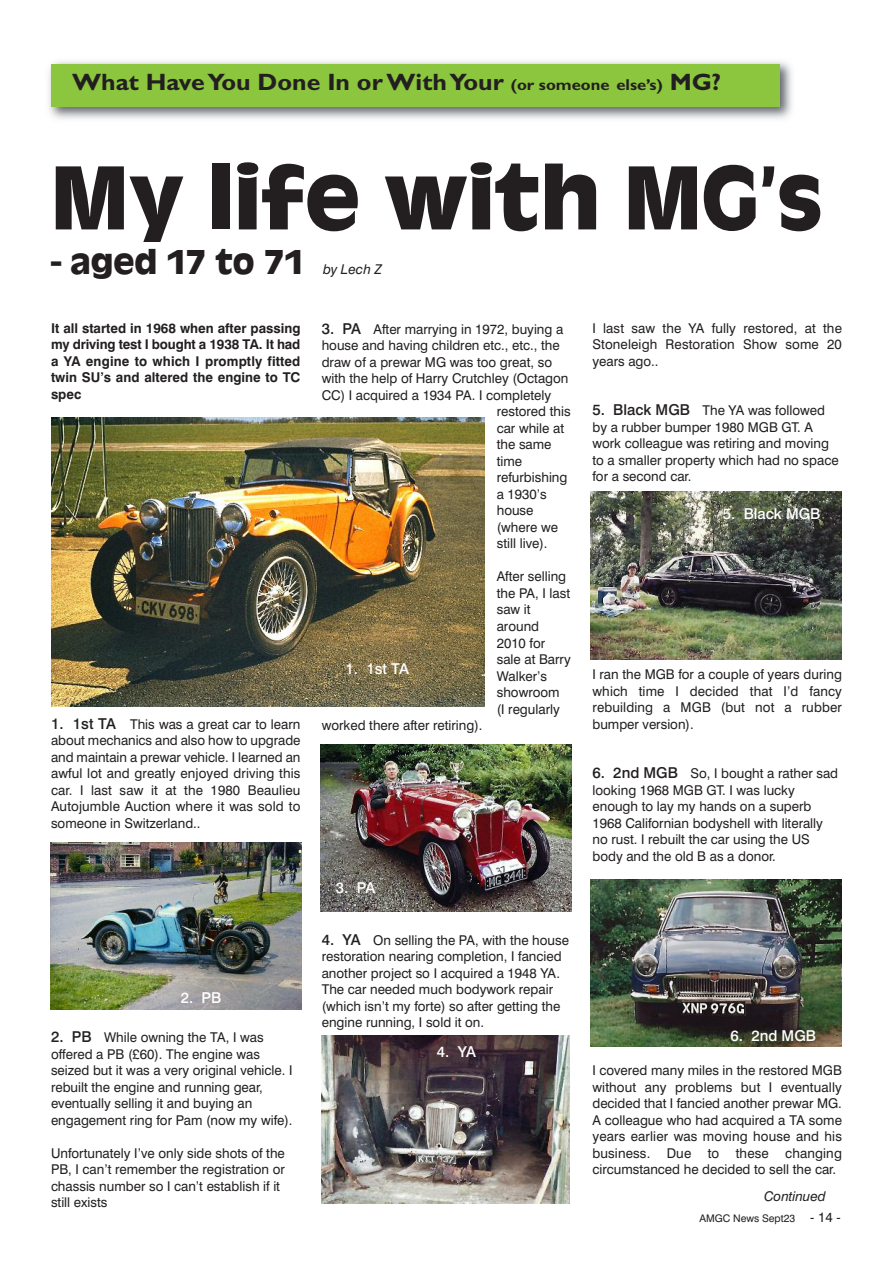
<style>
.page{position:relative;width:893px;height:1263px;background:#fff}
.page>*{position:absolute;margin:0;border:0;box-sizing:border-box;transform-origin:0 0}
.t1{font:700 94.5px "Antique Oli T";color:#231f20}
.t2{font:700 36px "Antique Oli T";color:#231f20}
.t3{font:700 23.7px "Gill Sans";color:#231f20;scale:1.05 1}
.t4{font:500 15px "Swiss 721 BT";color:#fff}
.t5{font:13.5px/16.5px "Swiss 721 BT";color:#231f20}
.t6{font:700 13.5px/16.5px "Swiss 721 BT";letter-spacing:.005em;color:#231f20;text-align:justify}
.t7{font:italic 13.5px "Swiss 721 BT";color:#231f20}
.t8{font:10.5px "Swiss 721 BT";color:#231f20}
.s1{font-size:15.75px}
.s2{font-weight:500;font-size:15px}
.s3{font-size:13.5px}
</style>
<div class="page">
<img style="left:49px;top:61px;width:743px;height:58px">
<div style="left:51px;top:64px;width:728px;height:42px;background:#8bc63e"></div>
<img style="left:51px;top:417px;width:434px;height:289px">
<img style="left:50px;top:842px;width:251px;height:167px">
<img style="left:321px;top:744px;width:251px;height:168px">
<img style="left:591px;top:492px;width:251px;height:167px">
<img style="left:591px;top:879px;width:251px;height:168px">
<img style="left:321px;top:1036px;width:248px;height:167px">
<h3 class="t3" style="left:72px;top:73px;width:620px">What HaveYou Done In orWithYour <span class="s1">(or someone else’s)</span> MG?</h3>
<h1 class="t1" style="left:51px;top:142px;width:773px">My life with MG’s</h1>
<h2 class="t2" style="left:51px;top:241px;width:256px">- aged 17 to 71</h2>
<p class="t7" style="left:323px;top:265px;width:61px">by Lech Z</p>
<p class="t6" style="left:51px;top:321px;width:251px">It all started in 1968 when after passing my driving test I bought a 1938 TA. It had a YA engine to which I promptly fitted twin SU’s and altered the engine to TC spec</p>
<p class="t5" style="left:51px;top:717px;width:251px;text-align:justify"><span class="s2">1. 1st TA</span> This was a great car to learn about mechanics and also how to upgrade and maintain a prewar vehicle. I learned an awful lot and greatly enjoyed driving this car. I last saw it at the 1980 Beaulieu Autojumble Auction where it was sold to someone in Switzerland..</p>
<p class="t4" style="left:181px;top:992px;width:42px">2. PB</p>
<p class="t5" style="left:51px;top:1031px;width:243px"><span class="s2">2. PB</span> While owning the TA, I was offered a PB (£60). The engine was seized but it was a very original vehicle. I rebuilt the engine and running gear, eventually selling it and buying an engagement ring for Pam (now my wife).</p>
<p class="t5" style="left:51px;top:1146px;width:235px">Unfortunately I’ve only side shots of the PB, I can’t remember the registration or chassis number so I can’t establish if it still exists</p>
<p class="t5" style="left:322px;top:322px;width:243px"><span class="s2">3. PA</span> After marrying in 1972, buying a</p>
<p class="t5" style="left:322px;top:339px;width:239px">house and having children etc., etc., the</p>
<p class="t5" style="left:322px;top:355px;width:232px">draw of a prewar MG was too great, so</p>
<p class="t5" style="left:322px;top:372px;width:248px">with the help of Harry Crutchley (Octagon</p>
<p class="t5" style="left:322px;top:388px;width:231px">CC) I acquired a 1934 PA. I completely</p>
<p class="t5" style="left:497px;top:405px;width:75px">restored this</p>
<p class="t5" style="left:497px;top:421px;width:69px">car while at</p>
<p class="t5" style="left:497px;top:438px;width:56px">the same</p>
<p class="t5" style="left:497px;top:454px;width:27px">time</p>
<p class="t5" style="left:497px;top:471px;width:72px">refurbishing</p>
<p class="t5" style="left:497px;top:487px;width:52px">a 1930’s</p>
<p class="t5" style="left:497px;top:504px;width:38px">house</p>
<p class="t5" style="left:497px;top:520px;width:63px">(where we</p>
<p class="t5" style="left:497px;top:537px;width:52px">still live).</p>
<p class="t5" style="left:497px;top:570px;width:76px">After selling the PA, I last saw it around<br>2010 for sale at Barry<br>Walker’s showroom (I regularly</p>
<p class="t5" style="left:322px;top:718px;width:162px">worked there after retiring).</p>
<p class="t4" style="left:346px;top:663px;width:65px">1. 1st TA</p>
<p class="t4" style="left:336px;top:882px;width:41px">3. PA</p>
<p class="t5" style="left:322px;top:933px;width:249px"><span class="s2">4. YA</span> On selling the PA, with the house restoration nearing completion, I fancied another project so I acquired a 1948 YA.<br>The car needed much bodywork repair (which isn’t my forte) so after getting the engine running, I sold it on.</p>
<p class="t4" style="left:437px;top:1046px;width:40px">4. YA</p>
<p class="t5" style="left:592px;top:321px;width:251px;text-align:justify">I last saw the YA fully restored, at the Stoneleigh Restoration Show some 20 years ago..</p>
<p class="t5" style="left:592px;top:404px;width:248px"><span class="s2">5. Black MGB</span> The YA was followed by a rubber bumper 1980 MGB GT. A work colleague was retiring and moving to a smaller property which had no space for a second car.</p>
<p class="t4" style="left:723px;top:509px;width:99px">5. Black MGB</p>
<p class="t5" style="left:592px;top:668px;width:251px;text-align:justify">I ran the MGB for a couple of years during which time I decided that I’d fancy rebuilding a MGB (but not a rubber bumper version).</p>
<p class="t5" style="left:592px;top:767px;width:247px"><span class="s2">6. 2nd MGB</span> So, I bought a rather sad looking 1968 MGB GT. I was lucky enough to lay my hands on a superb 1968 Californian bodyshell with literally no rust. I rebuilt the car using the US body and the old B as a donor.</p>
<p class="t4" style="left:731px;top:1030px;width:87px">6. 2nd MGB</p>
<p class="t5" style="left:592px;top:1064px;width:251px;text-align:justify">I covered many miles in the restored MGB without any problems but I eventually decided that I fancied another prewar MG.<br>A colleague who had acquired a TA some years earlier was moving house and his business. Due to these changing circumstanced he decided to sell the car.</p>
<p class="t7" style="left:764px;top:1191px;width:63px">Continued</p>
<p class="t8" style="left:699px;top:1214px;width:143px">AMGC News Sept23 <span class="s3">- 14 -</span></p>
</div>
